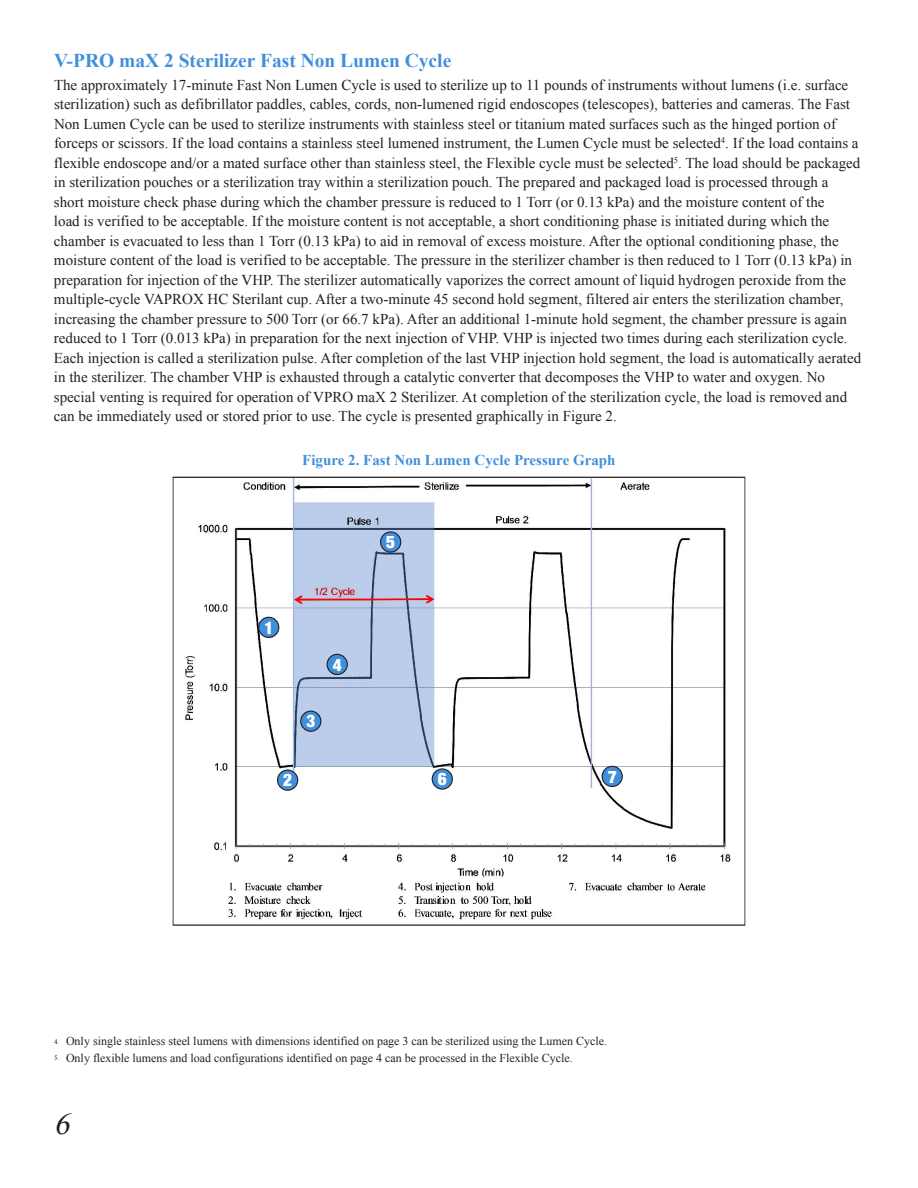
<style>
.page{position:relative;width:918px;height:1188px;background:#fff}
.page>*{position:absolute;margin:0;border:0;box-sizing:border-box;transform-origin:0 0}
.t1{font:italic 30px "Times New Roman";color:#231f20}
.t2{font:700 19.5px "Times New Roman";color:#408fdc}
.t3{font:900 condensed 17.25px "Helvetica Neue LTW1 G";color:#fff}
.t4{font:15px/19.5px "Times New Roman";color:#231f20}
.t5{font:700 15px "Times New Roman";color:#408fdc}
.t6{font:12px "Times New Roman";color:#231f20}
.s1{font-size:7.05px}
</style>
<div class="page">
<img style="left:172px;top:476px;width:574px;height:450px">
<div style="left:602px;top:766px;width:20px;height:20px;background:#408fdc;border-radius:50%"></div>
<div style="left:602px;top:766px;width:21px;height:21px;border:1px solid #231f20;border-radius:50%"></div>
<div style="left:432px;top:769px;width:20px;height:20px;background:#408fdc;border-radius:50%"></div>
<div style="left:432px;top:768px;width:21px;height:22px;border:1px solid #231f20;border-radius:50%"></div>
<div style="left:278px;top:770px;width:20px;height:20px;background:#408fdc;border-radius:50%"></div>
<div style="left:277px;top:770px;width:21px;height:21px;border:1px solid #231f20;border-radius:50%"></div>
<div style="left:301px;top:711px;width:20px;height:20px;background:#408fdc;border-radius:50%"></div>
<div style="left:300px;top:711px;width:21px;height:21px;border:1px solid #231f20;border-radius:50%"></div>
<div style="left:327px;top:654px;width:20px;height:20px;background:#408fdc;border-radius:50%"></div>
<div style="left:327px;top:654px;width:21px;height:21px;border:1px solid #231f20;border-radius:50%"></div>
<div style="left:259px;top:617px;width:20px;height:20px;background:#408fdc;border-radius:50%"></div>
<div style="left:258px;top:617px;width:21px;height:21px;border:1px solid #231f20;border-radius:50%"></div>
<div style="left:381px;top:532px;width:20px;height:20px;background:#408fdc;border-radius:50%"></div>
<div style="left:380px;top:531px;width:21px;height:22px;border:1px solid #231f20;border-radius:50%"></div>
<h2 class="t2" style="left:54px;top:47px;width:399px">V-PRO maX 2 Sterilizer Fast Non Lumen Cycle</h2>
<p class="t4" style="left:54px;top:75px;width:809px">The approximately 17-minute Fast Non Lumen Cycle is used to sterilize up to 11 pounds of instruments without lumens (i.e. surface sterilization) such as defibrillator paddles, cables, cords, non-lumened rigid endoscopes (telescopes), batteries and cameras. The Fast Non Lumen Cycle can be used to sterilize instruments with stainless steel or titanium mated surfaces such as the hinged portion of forceps or scissors. If the load contains a stainless steel lumened instrument, the Lumen Cycle must be selected<sup>4</sup>. If the load contains a flexible endoscope and/or a mated surface other than stainless steel, the Flexible cycle must be selected<sup>5</sup>. The load should be packaged in sterilization pouches or a sterilization tray within a sterilization pouch. The prepared and packaged load is processed through a short moisture check phase during which the chamber pressure is reduced to 1 Torr (or 0.13 kPa) and the moisture content of the<br>load is verified to be acceptable. If the moisture content is not acceptable, a short conditioning phase is initiated during which the chamber is evacuated to less than 1 Torr (0.13 kPa) to aid in removal of excess moisture. After the optional conditioning phase, the moisture content of the load is verified to be acceptable. The pressure in the sterilizer chamber is then reduced to 1 Torr (0.13 kPa) in preparation for injection of the VHP. The sterilizer automatically vaporizes the correct amount of liquid hydrogen peroxide from the multiple-cycle VAPROX HC Sterilant cup. After a two-minute 45 second hold segment, filtered air enters the sterilization chamber, increasing the chamber pressure to 500 Torr (or 66.7 kPa). After an additional 1-minute hold segment, the chamber pressure is again reduced to 1 Torr (0.013 kPa) in preparation for the next injection of VHP. VHP is injected two times during each sterilization cycle.<br>Each injection is called a sterilization pulse. After completion of the last VHP injection hold segment, the load is automatically aerated in the sterilizer. The chamber VHP is exhausted through a catalytic converter that decomposes the VHP to water and oxygen. No special venting is required for operation of VPRO maX 2 Sterilizer. At completion of the sterilization cycle, the load is removed and can be immediately used or stored prior to use. The cycle is presented graphically in Figure 2.</p>
<p class="t5" style="left:302px;top:450px;width:315px">Figure 2. Fast Non Lumen Cycle Pressure Graph</p>
<p class="t3" style="left:386px;top:532px;width:10px">5</p>
<p class="t3" style="left:264px;top:617px;width:10px">1</p>
<p class="t3" style="left:333px;top:654px;width:10px">4</p>
<p class="t3" style="left:306px;top:711px;width:10px">3</p>
<p class="t3" style="left:283px;top:770px;width:10px">2</p>
<p class="t3" style="left:438px;top:769px;width:10px">6</p>
<p class="t3" style="left:608px;top:766px;width:10px">7</p>
<p class="t6" style="left:54px;top:1033px;width:555px"><span class="s1">4.</span> Only single stainless steel lumens with dimensions identified on page 3 can be sterilized using the Lumen Cycle.</p>
<p class="t6" style="left:54px;top:1050px;width:520px"><span class="s1">5.</span> Only flexible lumens and load configurations identified on page 4 can be processed in the Flexible Cycle.</p>
<h1 class="t1" style="left:54px;top:1104px;width:25px">6</h1>
</div>
